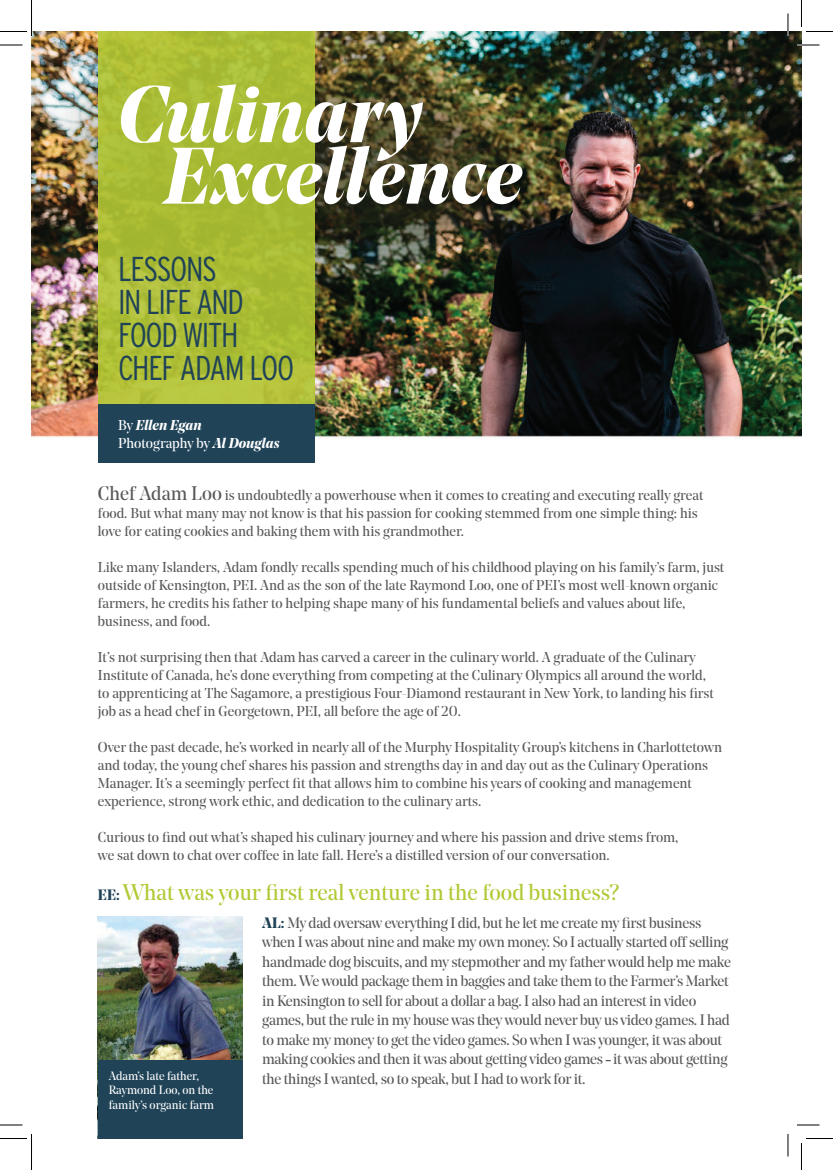
<style>
.page{position:relative;width:833px;height:1170px;background:#fff}
.page>*{position:absolute;margin:0;border:0;box-sizing:border-box;transform-origin:0 0}
.t1{font:italic 700 79.5px/61.5px "Noe Display";color:#fff}
.t2{font:300 condensed 34.5px/33px "Interstate";letter-spacing:-.04em;color:#204358}
.t3{font:22.5px "Noe Display";color:#b3c834}
.t4{font:15px/19.5px "Noe Display";letter-spacing:-.02em;color:#57585a}
.t5{font:14.25px/18px "Noe Display";color:#57585a}
.t6{font:italic 700 14.25px/18px "Noe Display";color:#fff}
.t7{font:12px/14.2px "Noe Display";color:#fff}
.s1{font-weight:400;font-style:normal}
.s2{font-size:19.5px}
.s3{font-weight:700;font-size:15px;color:#204358}
.s4{font-weight:700;color:#204358}
</style>
<div class="page">
<img style="left:32px;top:32px;width:769px;height:1106px">
<svg style="left:98px;top:32px;width:216px;height:372px;background:#abbc35"></svg>
<div style="left:98px;top:404px;width:216px;height:59px;background:#204358"></div>
<img style="left:98px;top:916px;width:144px;height:144px">
<div style="left:98px;top:1060px;width:144px;height:78px;background:#204358"></div>
<hr style="left:796px;top:44px;width:23px;height:2px;background:#fff">
<hr style="left:796px;top:1124px;width:23px;height:2px;background:#fff">
<svg style="left:0;top:45px;width:22px;height:1px"></svg>
<svg style="left:796px;top:45px;width:23px;height:1px"></svg>
<svg style="left:0;top:1125px;width:22px;height:1px"></svg>
<svg style="left:797px;top:1125px;width:22px;height:1px"></svg>
<svg style="left:787px;top:14px;width:1px;height:22px"></svg>
<svg style="left:787px;top:1134px;width:1px;height:22px"></svg>
<svg style="left:0;top:0;width:32px;height:36px"></svg>
<svg style="left:0;top:1134px;width:32px;height:36px"></svg>
<svg style="left:801px;top:0;width:31px;height:32px"></svg>
<svg style="left:801px;top:1138px;width:31px;height:32px"></svg>
<h1 class="t1" style="left:164px;top:82px;width:360px;text-indent:-46px">Culinary<br>Excellence</h1>
<h2 class="t2" style="left:118px;top:252px;width:178px">LESSONS<br>IN LIFE AND<br>FOOD WITH<br>CHEF ADAM LOO</h2>
<p class="t6" style="left:118px;top:416px;width:163px"><span class="s1">By</span> Ellen Egan<br><span class="s1">Photography by</span> Al Douglas</p>
<p class="t5" style="left:98px;top:486px;width:607px"><span class="s2">Chef Adam Loo</span> is undoubtedly a powerhouse when it comes to creating and executing really great food. But what many may not know is that his passion for cooking stemmed from one simple thing: his love for eating cookies and baking them with his grandmother.</p>
<p class="t5" style="left:98px;top:558px;width:628px">Like many Islanders, Adam fondly recalls spending much of his childhood playing on his family’s farm, just outside of Kensington, PEI. And as the son of the late Raymond Loo, one of PEI’s most well-known organic farmers, he credits his father to helping shape many of his fundamental beliefs and values about life, business, and food.</p>
<p class="t5" style="left:98px;top:648px;width:617px">It’s not surprising then that Adam has carved a career in the culinary world. A graduate of the Culinary Institute of Canada, he’s done everything from competing at the Culinary Olympics all around the world, to apprenticing at The Sagamore, a prestigious Four-Diamond restaurant in New York, to landing his first job as a head chef in Georgetown, PEI, all before the age of 20.</p>
<p class="t5" style="left:98px;top:738px;width:625px">Over the past decade, he’s worked in nearly all of the Murphy Hospitality Group’s kitchens in Charlottetown and today, the young chef shares his passion and strengths day in and day out as the Culinary Operations Manager. It’s a seemingly perfect fit that allows him to combine his years of cooking and management experience, strong work ethic, and dedication to the culinary arts.</p>
<p class="t5" style="left:98px;top:828px;width:582px">Curious to find out what’s shaped his culinary journey and where his passion and drive stems from, we sat down to chat over coffee in late fall. Here’s a distilled version of our conversation.</p>
<h3 class="t3" style="left:98px;top:878px;width:523px"><span class="s3">EE:</span> What was your first real venture in the food business?</h3>
<p class="t7" style="left:109px;top:1069px;width:107px">Adam’s late father,<br>Raymond Loo, on the family’s organic farm</p>
<p class="t4" style="left:262px;top:913px;width:470px"><span class="s4">AL:</span> My dad oversaw everything I did, but he let me create my first business when I was about nine and make my own money. So I actually started off selling handmade dog biscuits, and my stepmother and my father would help me make them. We would package them in baggies and take them to the Farmer’s Market in Kensington to sell for about a dollar a bag. I also had an interest in video games, but the rule in my house was they would never buy us video games. I had to make my money to get the video games. So when I was younger, it was about making cookies and then it was about getting video games - it was about getting the things I wanted, so to speak, but I had to work for it.</p>
</div>
